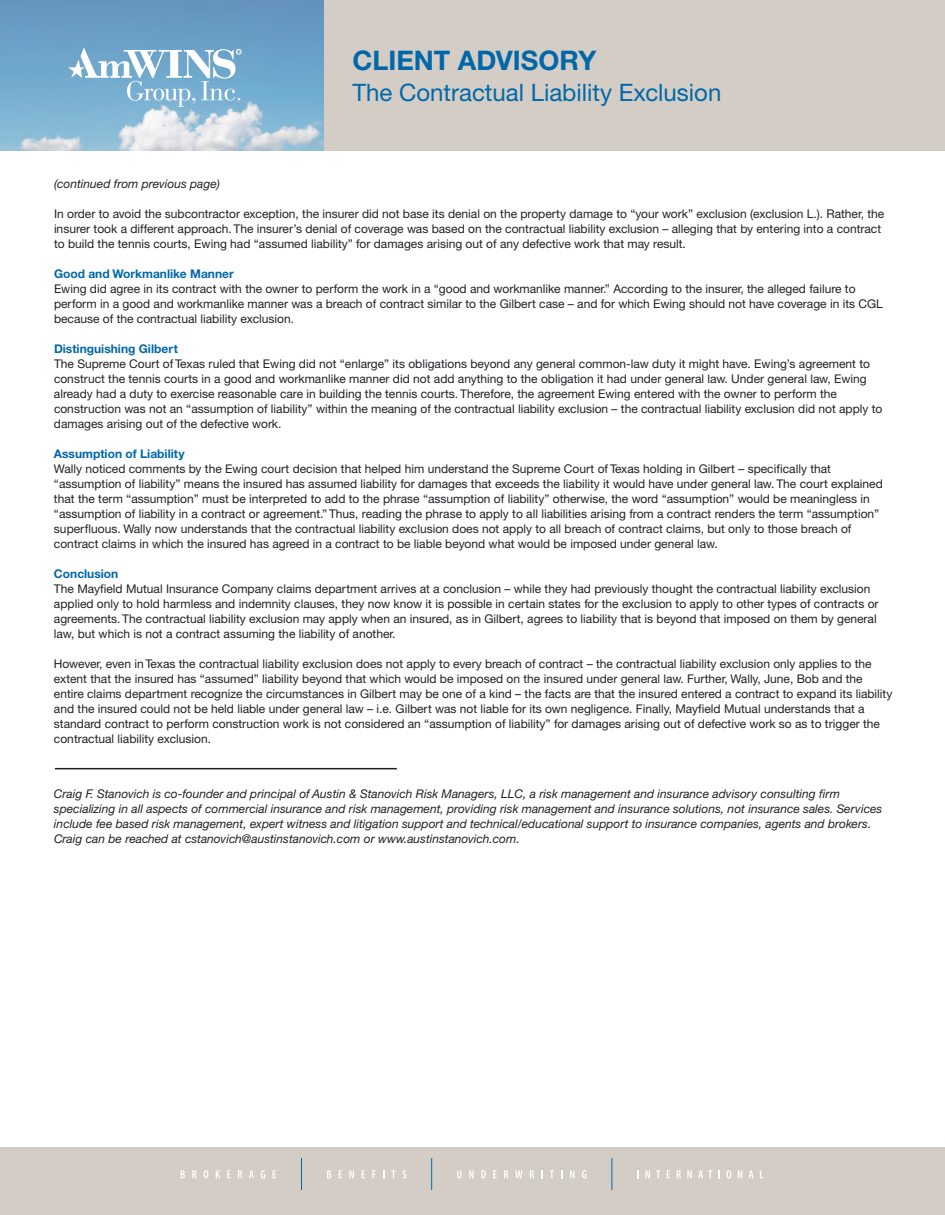
<style>
.page{position:relative;width:945px;height:1215px;background:#fff}
.page>*{position:absolute;margin:0;border:0;box-sizing:border-box;transform-origin:0 0}
.t1{font:700 27px "Helvetica Neue CE";color:#0068a9}
.t2{font:24px "Helvetica Neue CE";color:#0068a9}
.t3{font:12px/15px "Helvetica Neue CE";color:#212126}
.t4{font:italic 12px/15px "Helvetica Neue CE";color:#212126}
.t5{font:700 12px "Helvetica Neue CE";color:#0068a9}
</style>
<div class="page">
<div style="left:0;top:1148px;width:945px;height:67px;background:#d4cdc5"></div>
<hr style="left:431px;top:1159px;width:1px;height:31px;background:#0068a9">
<hr style="left:612px;top:1159px;width:1px;height:31px;background:#0068a9">
<hr style="left:301px;top:1159px;width:1px;height:31px;background:#0068a9">
<svg style="left:181px;top:1170px;width:4px;height:8px"></svg>
<svg style="left:192px;top:1170px;width:5px;height:8px"></svg>
<svg style="left:204px;top:1170px;width:4px;height:8px"></svg>
<svg style="left:216px;top:1170px;width:4px;height:8px"></svg>
<svg style="left:227px;top:1170px;width:4px;height:8px"></svg>
<svg style="left:238px;top:1170px;width:4px;height:8px"></svg>
<svg style="left:249px;top:1170px;width:5px;height:8px"></svg>
<svg style="left:261px;top:1170px;width:4px;height:8px"></svg>
<svg style="left:273px;top:1170px;width:3px;height:8px"></svg>
<svg style="left:327px;top:1170px;width:4px;height:8px"></svg>
<svg style="left:339px;top:1170px;width:3px;height:8px"></svg>
<svg style="left:349px;top:1170px;width:5px;height:8px"></svg>
<svg style="left:362px;top:1170px;width:3px;height:8px"></svg>
<svg style="left:372px;top:1170px;width:4px;height:8px"></svg>
<svg style="left:391px;top:1170px;width:5px;height:8px"></svg>
<svg style="left:402px;top:1170px;width:4px;height:8px"></svg>
<svg style="left:457px;top:1170px;width:5px;height:8px"></svg>
<svg style="left:469px;top:1170px;width:5px;height:8px"></svg>
<svg style="left:481px;top:1170px;width:5px;height:8px"></svg>
<svg style="left:493px;top:1170px;width:4px;height:8px"></svg>
<svg style="left:504px;top:1170px;width:4px;height:8px"></svg>
<svg style="left:515px;top:1170px;width:8px;height:8px"></svg>
<svg style="left:530px;top:1170px;width:4px;height:8px"></svg>
<svg style="left:541px;top:1170px;width:2px;height:8px"></svg>
<svg style="left:550px;top:1170px;width:4px;height:8px"></svg>
<svg style="left:570px;top:1170px;width:5px;height:8px"></svg>
<svg style="left:582px;top:1170px;width:4px;height:8px"></svg>
<svg style="left:637px;top:1170px;width:2px;height:8px"></svg>
<svg style="left:645px;top:1170px;width:5px;height:8px"></svg>
<svg style="left:656px;top:1170px;width:4px;height:8px"></svg>
<svg style="left:667px;top:1170px;width:3px;height:8px"></svg>
<svg style="left:677px;top:1170px;width:4px;height:8px"></svg>
<svg style="left:687px;top:1170px;width:5px;height:8px"></svg>
<svg style="left:698px;top:1170px;width:14px;height:8px"></svg>
<svg style="left:726px;top:1170px;width:5px;height:8px"></svg>
<svg style="left:738px;top:1170px;width:4px;height:8px"></svg>
<svg style="left:749px;top:1170px;width:5px;height:8px"></svg>
<hr style="left:55px;top:768px;width:342px;height:1px;background:#231f20">
<img style="left:0;top:0;width:324px;height:150px">
<div style="left:324px;top:0;width:621px;height:150px;background:#d4cdc5"></div>
<svg style="left:68px;top:48px;width:173px;height:59px"></svg>
<h1 class="t1" style="left:352px;top:44px;width:245px">CLIENT ADVISORY</h1>
<h2 class="t2" style="left:352px;top:78px;width:370px">The Contractual Liability Exclusion</h2>
<p class="t4" style="left:54px;top:176px;width:167px">(continued from previous page)</p>
<p class="t3" style="left:54px;top:206px;width:832px">In order to avoid the subcontractor exception, the insurer did not base its denial on the property damage to “your work” exclusion (exclusion L.). Rather, the insurer took a different approach. The insurer’s denial of coverage was based on the contractual liability exclusion – alleging that by entering into a contract to build the tennis courts, Ewing had “assumed liability” for damages arising out of any defective work that may result.</p>
<p class="t5" style="left:54px;top:266px;width:181px">Good and Workmanlike Manner</p>
<p class="t3" style="left:54px;top:281px;width:830px">Ewing did agree in its contract with the owner to perform the work in a “good and workmanlike manner.” According to the insurer, the alleged failure to perform in a good and workmanlike manner was a breach of contract similar to the Gilbert case – and for which Ewing should not have coverage in its CGL because of the contractual liability exclusion.</p>
<p class="t5" style="left:54px;top:341px;width:125px">Distinguishing Gilbert</p>
<p class="t3" style="left:54px;top:356px;width:830px">The Supreme Court of Texas ruled that Ewing did not “enlarge” its obligations beyond any general common-law duty it might have. Ewing’s agreement to construct the tennis courts in a good and workmanlike manner did not add anything to the obligation it had under general law. Under general law, Ewing already had a duty to exercise reasonable care in building the tennis courts. Therefore, the agreement Ewing entered with the owner to perform the construction was not an “assumption of liability” within the meaning of the contractual liability exclusion – the contractual liability exclusion did not apply to damages arising out of the defective work.</p>
<p class="t5" style="left:54px;top:446px;width:132px">Assumption of Liability</p>
<p class="t3" style="left:54px;top:461px;width:830px">Wally noticed comments by the Ewing court decision that helped him understand the Supreme Court of Texas holding in Gilbert – specifically that “assumption of liability” means the insured has assumed liability for damages that exceeds the liability it would have under general law. The court explained that the term “assumption” must be interpreted to add to the phrase “assumption of liability” otherwise, the word “assumption” would be meaningless in “assumption of liability in a contract or agreement.” Thus, reading the phrase to apply to all liabilities arising from a contract renders the term “assumption” superfluous. Wally now understands that the contractual liability exclusion does not apply to all breach of contract claims, but only to those breach of contract claims in which the insured has agreed in a contract to be liable beyond what would be imposed under general law.</p>
<p class="t5" style="left:54px;top:566px;width:66px">Conclusion</p>
<p class="t3" style="left:54px;top:581px;width:826px">The Mayfield Mutual Insurance Company claims department arrives at a conclusion – while they had previously thought the contractual liability exclusion applied only to hold harmless and indemnity clauses, they now know it is possible in certain states for the exclusion to apply to other types of contracts or agreements. The contractual liability exclusion may apply when an insured, as in Gilbert, agrees to liability that is beyond that imposed on them by general law, but which is not a contract assuming the liability of another.</p>
<p class="t3" style="left:54px;top:656px;width:840px">However, even in Texas the contractual liability exclusion does not apply to every breach of contract – the contractual liability exclusion only applies to the extent that the insured has “assumed” liability beyond that which would be imposed on the insured under general law. Further, Wally, June, Bob and the entire claims department recognize the circumstances in Gilbert may be one of a kind – the facts are that the insured entered a contract to expand its liability and the insured could not be held liable under general law – i.e. Gilbert was not liable for its own negligence. Finally, Mayfield Mutual understands that a standard contract to perform construction work is not considered an “assumption of liability” for damages arising out of defective work so as to trigger the contractual liability exclusion.</p>
<p class="t4" style="left:54px;top:786px;width:830px">Craig F. Stanovich is co-founder and principal of Austin &amp; Stanovich Risk Managers, LLC, a risk management and insurance advisory consulting firm specializing in all aspects of commercial insurance and risk management, providing risk management and insurance solutions, not insurance sales. Services include fee based risk management, expert witness and litigation support and technical/educational support to insurance companies, agents and brokers.<br>Craig can be reached at cstanovich@austinstanovich.com or www.austinstanovich.com.</p>
</div>
